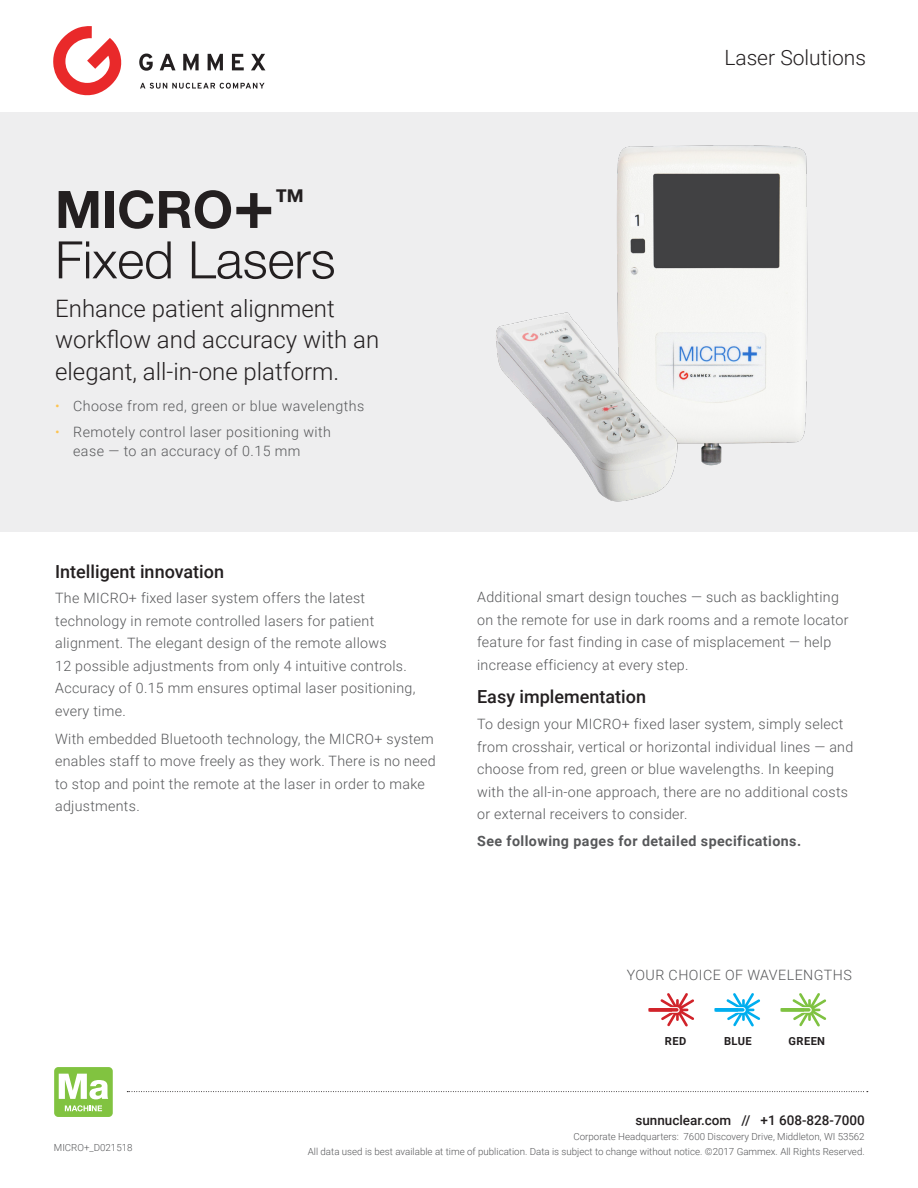
<style>
.page{position:relative;width:918px;height:1188px;background:#fff}
.page>*{position:absolute;margin:0;border:0;box-sizing:border-box;transform-origin:0 0}
.t1{font:300 51.75px "Helvetica Neue";color:#231f20}
.t2{font:700 51.75px "Helvetica Neue";color:#231f20}
.t3{font:700 30.15px "Helvetica Neue";color:#231f20}
.Datasheet_Tagline{font:300 24px/31.5px "Roboto";color:#231f20}
.Datasheet_Tagline-2{font:300 21px "Roboto";color:#231f20}
.Copy_Subhead{font:500 18px "Roboto";color:#231f20}
.Body_Copy{font:300 14.25px/22.5px "Roboto";letter-spacing:.02em;color:#57585a}
.Body_Copy-2{font:700 14.25px "Roboto";letter-spacing:.03em;color:#57585a}
.t4{font:500 13.5px "Roboto";color:#231f20}
.Copy_Subhead-2{font:700 11.1px "Roboto";letter-spacing:.035em;color:#231f20}
.Datasheet_Minor_line{font:300 9.75px/15px "Roboto";color:#57585a;text-align:right}
.s1{font-size:69px}
.s2{color:#fec451}
</style>
<div class="page">
<svg style="left:54px;top:1067px;width:59px;height:50px"></svg>
<div style="left:0;top:112px;width:918px;height:419px;background:#eeeeef"></div>
<svg style="left:127px;top:1091px;width:741px;height:1px"></svg>
<svg style="left:139px;top:54px;width:14px;height:17px"></svg>
<svg style="left:160px;top:54px;width:16px;height:16px"></svg>
<svg style="left:183px;top:54px;width:16px;height:17px"></svg>
<svg style="left:208px;top:54px;width:15px;height:17px"></svg>
<svg style="left:232px;top:54px;width:12px;height:16px"></svg>
<svg style="left:251px;top:54px;width:14px;height:16px"></svg>
<svg style="left:53px;top:26px;width:69px;height:69px"></svg>
<svg style="left:140px;top:83px;width:125px;height:6px"></svg>
<svg style="left:660px;top:993px;width:34px;height:34px"></svg>
<svg style="left:642px;top:1007px;width:38px;height:6px"></svg>
<svg style="left:670px;top:1008px;width:7px;height:4px"></svg>
<svg style="left:650px;top:1008px;width:20px;height:4px"></svg>
<svg style="left:726px;top:993px;width:35px;height:34px"></svg>
<svg style="left:708px;top:1007px;width:38px;height:6px"></svg>
<svg style="left:736px;top:1008px;width:7px;height:4px"></svg>
<svg style="left:716px;top:1008px;width:20px;height:4px"></svg>
<svg style="left:792px;top:993px;width:35px;height:34px"></svg>
<svg style="left:774px;top:1007px;width:38px;height:6px"></svg>
<svg style="left:802px;top:1008px;width:7px;height:4px"></svg>
<svg style="left:782px;top:1008px;width:20px;height:4px"></svg>
<img style="left:617px;top:145px;width:191px;height:321px">
<img style="left:496px;top:287px;width:203px;height:215px">
<p class="Datasheet_Tagline-2" style="left:724px;top:43px;width:143px">Laser Solutions</p>
<p class="t2" style="left:55px;top:169px;width:221px">MICRO<span class="s1">+</span></p>
<p class="t3" style="left:274px;top:176px;width:32px">™</p>
<p class="t1" style="left:55px;top:218px;width:282px">Fixed Lasers</p>
<p class="Datasheet_Tagline" style="left:55px;top:291px;width:326px">Enhance patient alignment workflow and accuracy with an elegant, all-in-one platform.</p>
<p class="Body_Copy" style="left:55px;top:394px;width:311px"><span class="s2">•</span> Choose from red, green or blue wavelengths</p>
<p class="Body_Copy" style="left:73px;top:421px;width:259px;line-height:19.5px;text-indent:-18px"><span class="s2">•</span> Remotely control laser positioning with ease — to an accuracy of 0.15 mm</p>
<p class="Copy_Subhead" style="left:55px;top:558px;width:170px">Intelligent innovation</p>
<p class="Body_Copy" style="left:55px;top:586px;width:362px">The MICRO+ fixed laser system offers the latest technology in remote controlled lasers for patient alignment. The elegant design of the remote allows<br>12 possible adjustments from only 4 intuitive controls.<br>Accuracy of 0.15 mm ensures optimal laser positioning, every time.</p>
<p class="Body_Copy" style="left:55px;top:727px;width:382px">With embedded Bluetooth technology, the MICRO+ system enables staff to move freely as they work. There is no need to stop and point the remote at the laser in order to make adjustments.</p>
<p class="Body_Copy" style="left:477px;top:585px;width:373px">Additional smart design touches — such as backlighting on the remote for use in dark rooms and a remote locator feature for fast finding in case of misplacement — help increase efficiency at every step.</p>
<p class="Copy_Subhead" style="left:477px;top:684px;width:170px">Easy implementation</p>
<p class="Body_Copy" style="left:477px;top:712px;width:378px">To design your MICRO+ fixed laser system, simply select from crosshair, vertical or horizontal individual lines — and choose from red, green or blue wavelengths. In keeping with the all-in-one approach, there are no additional costs or external receivers to consider.</p>
<p class="Body_Copy-2" style="left:477px;top:831px;width:326px">See following pages for detailed specifications.</p>
<p class="Body_Copy" style="left:627px;top:963px;width:227px">YOUR CHOICE OF WAVELENGTHS</p>
<p class="Copy_Subhead-2" style="left:665px;top:1034px;width:23px">RED</p>
<p class="Copy_Subhead-2" style="left:724px;top:1034px;width:29px">BLUE</p>
<p class="Copy_Subhead-2" style="left:789px;top:1034px;width:38px">GREEN</p>
<p class="Datasheet_Minor_line" style="left:54px;top:1140px;width:80px">MICRO+_D021518</p>
<p class="t4" style="left:635px;top:1111px;width:231px">sunnuclear.com // +1 608-828-7000</p>
<p class="Datasheet_Minor_line" style="left:308px;top:1129px;width:559px">Corporate Headquarters: 7600 Discovery Drive, Middleton, WI 53562<br>All data used is best available at time of publication. Data is subject to change without notice. ©2017 Gammex. All Rights Reserved.</p>
</div>
